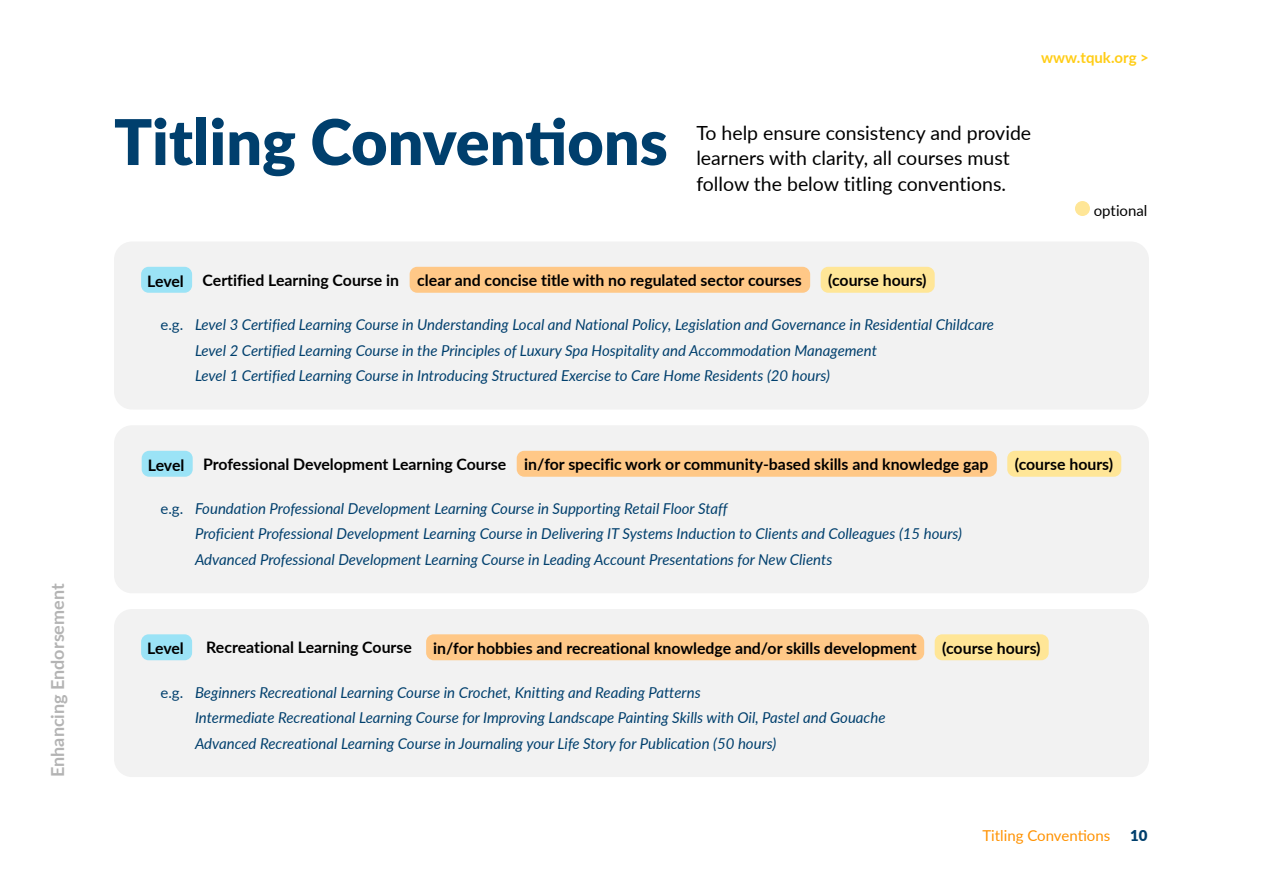
<style>
.page{position:relative;width:1263px;height:893px;background:#fff}
.page>*{position:absolute;margin:0;border:0;box-sizing:border-box;transform-origin:0 0}
.t1{font:900 63px "Lato";color:#003f6d}
.t2{font:19.5px/25.5px "Lato";color:#000}
.t3{font:700 18px "Lato";color:#b4b4b4}
.t4{font:700 15.9px "Lato";color:#000}
.t5{font:italic 15px/25.5px "Lato";color:#003f6d}
.t6{font:15px "Lato";color:#ff9200}
.t7{font:700 15px "Lato";color:#ffcd16}
.t8{font:15px "Lato";color:#000}
.t9{font:900 15px "Lato";color:#003f6d}
.s1{font-style:normal}
</style>
<div class="page">
<div style="left:114px;top:242px;width:1035px;height:168px;background:#f2f2f2;border-radius:18px"></div>
<div style="left:141px;top:267px;width:51px;height:26px;background:#9be3f6;border-radius:8px"></div>
<div style="left:410px;top:267px;width:400px;height:26px;background:#ffc887;border-radius:8px"></div>
<div style="left:821px;top:267px;width:114px;height:26px;background:#ffe697;border-radius:8px"></div>
<div style="left:114px;top:425px;width:1035px;height:168px;background:#f2f2f2;border-radius:18px"></div>
<div style="left:142px;top:451px;width:51px;height:26px;background:#9be3f6;border-radius:8px"></div>
<div style="left:517px;top:451px;width:480px;height:26px;background:#ffc887;border-radius:8px"></div>
<div style="left:1007px;top:451px;width:114px;height:26px;background:#ffe697;border-radius:8px"></div>
<div style="left:114px;top:609px;width:1035px;height:168px;background:#f2f2f2;border-radius:18px"></div>
<div style="left:141px;top:634px;width:51px;height:26px;background:#9be3f6;border-radius:8px"></div>
<div style="left:426px;top:634px;width:498px;height:26px;background:#ffc887;border-radius:8px"></div>
<div style="left:935px;top:634px;width:114px;height:26px;background:#ffe697;border-radius:8px"></div>
<div style="left:1075px;top:201px;width:15px;height:15px;background:#ffe697;border-radius:50%"></div>
<p class="t3" style="left:46px;top:777px;width:195px;rotate:-90deg">Enhancing Endorsement</p>
<h1 class="t1" style="left:114px;top:103px;width:555px">Titling Conventions</h1>
<p class="t7" style="left:1041px;top:48px;width:109px">www.tquk.org &gt;</p>
<h2 class="t2" style="left:696px;top:119px;width:336px">To help ensure consistency and provide learners with clarity, all courses must follow the below titling conventions.</h2>
<p class="t8" style="left:1094px;top:201px;width:55px">optional</p>
<p class="t4" style="left:147px;top:270px;width:656px">Level Certified Learning Course in clear and concise title with no regulated sector courses</p>
<p class="t4" style="left:828px;top:270px;width:100px">(course hours)</p>
<p class="t5" style="left:195px;top:312px;width:801px;text-indent:-34px"><span class="s1">e.g.</span> Level 3 Certified Learning Course in Understanding Local and National Policy, Legislation and Governance in Residential Childcare<br>Level 2 Certified Learning Course in the Principles of Luxury Spa Hospitality and Accommodation Management<br>Level 1 Certified Learning Course in Introducing Structured Exercise to Care Home Residents (20 hours)</p>
<p class="t4" style="left:148px;top:454px;width:842px">Level Professional Development Learning Course in/for specific work or community-based skills and knowledge gap</p>
<p class="t4" style="left:1015px;top:454px;width:100px">(course hours)</p>
<p class="t5" style="left:195px;top:495px;width:769px;text-indent:-34px"><span class="s1">e.g.</span> Foundation Professional Development Learning Course in Supporting Retail Floor Staff<br>Proficient Professional Development Learning Course in Delivering IT Systems Induction to Clients and Colleagues (15 hours)<br>Advanced Professional Development Learning Course in Leading Account Presentations for New Clients</p>
<p class="t4" style="left:147px;top:639px;width:38px">Level</p>
<p class="t4" style="left:206px;top:638px;width:207px">Recreational Learning Course</p>
<p class="t4" style="left:433px;top:638px;width:485px">in/for hobbies and recreational knowledge and/or skills development</p>
<p class="t4" style="left:942px;top:638px;width:100px">(course hours)</p>
<p class="t5" style="left:195px;top:679px;width:692px;text-indent:-34px"><span class="s1">e.g.</span> Beginners Recreational Learning Course in Crochet, Knitting and Reading Patterns<br>Intermediate Recreational Learning Course for Improving Landscape Painting Skills with Oil, Pastel and Gouache<br>Advanced Recreational Learning Course in Journaling your Life Story for Publication (50 hours)</p>
<p class="t6" style="left:982px;top:827px;width:129px">Titling Conventions</p>
<p class="t9" style="left:1130px;top:827px;width:19px">10</p>
</div>
